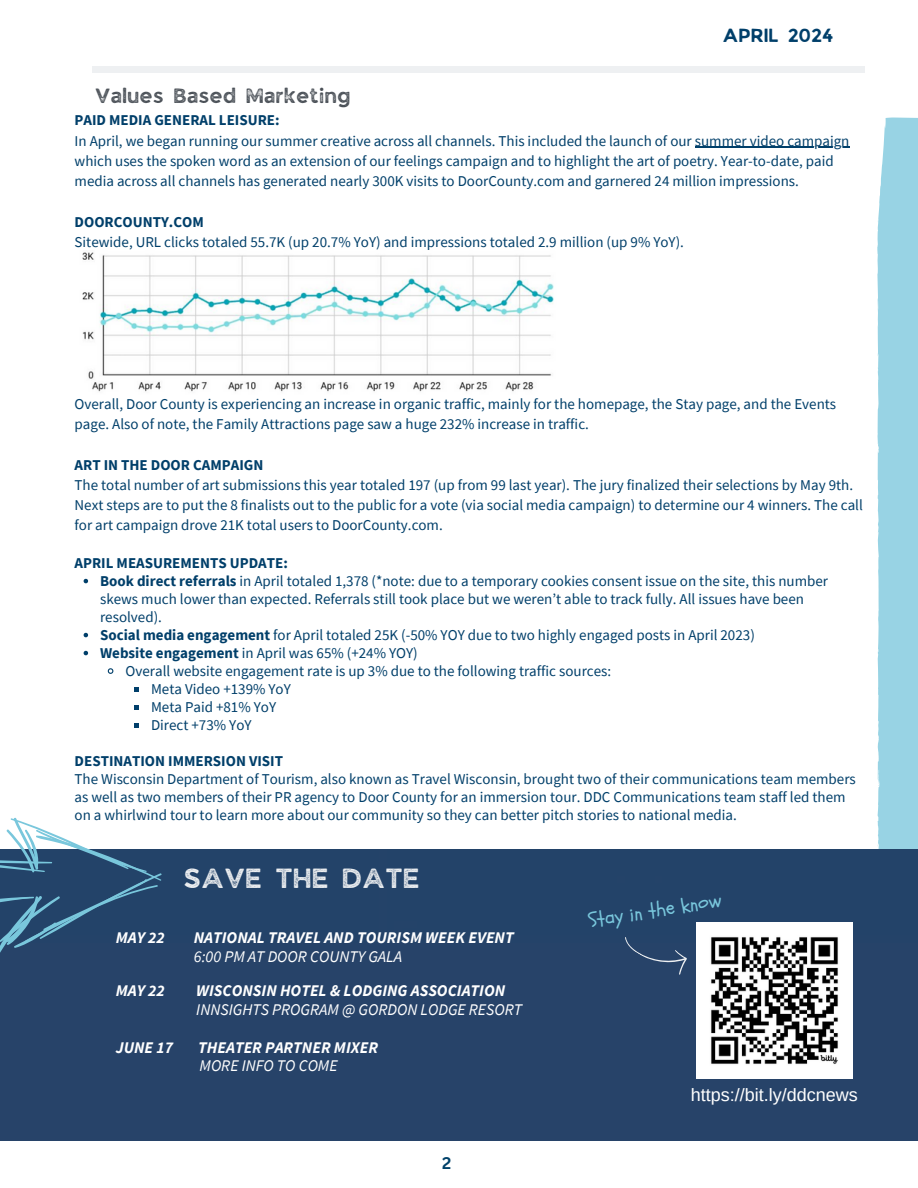
<style>
.page{position:relative;width:918px;height:1188px;background:#fff}
.page>*{position:absolute;margin:0;border:0;box-sizing:border-box;transform-origin:0 0}
.t1{font:26.1px "JA Jaya Giri Sans Rough";color:#eef0f2}
.t2{font:20.4px "Schoolbell";color:#79c7dc}
.t3{font:19.5px "JA Jaya Giri Sans Rough";color:#494f56}
.t4{font:18px "Arimo";color:#fff}
.t5{font:18px "JA Jaya Giri Sans";color:#003f6a}
.t6{font:italic 700 16.35px/18.9px "Source Sans Pro";color:#fff}
.t7{font:italic 16.35px/18.9px "Source Sans Pro";color:#fff}
.t8{font:700 16.35px "Canva Sans";color:#01426a}
.t9{font:15px/20.2px "Source Sans Pro";color:#003f6a}
.t10{font:700 15px "Source Sans Pro";color:#003f6a}
.s1{font-weight:700}
.s2{font-weight:400}
</style>
<div class="page">
<div style="left:92px;top:66px;width:773px;height:6px;background:#eef0f2"></div>
<div style="left:877px;top:118px;width:41px;height:732px;background:#98d3e4"></div>
<div style="left:0;top:850px;width:918px;height:290px;background:#274369"></div>
<svg style="left:0;top:817px;width:162px;height:140px"></svg>
<hr style="left:695px;top:147px;width:155px;height:1px;background:#003f6a">
<svg style="left:84px;top:579px;width:4px;height:4px"></svg>
<svg style="left:84px;top:633px;width:4px;height:4px"></svg>
<svg style="left:84px;top:651px;width:4px;height:4px"></svg>
<svg style="left:107px;top:668px;width:7px;height:6px"></svg>
<svg style="left:134px;top:687px;width:5px;height:4px"></svg>
<svg style="left:134px;top:705px;width:5px;height:4px"></svg>
<svg style="left:134px;top:723px;width:5px;height:4px"></svg>
<img style="left:697px;top:922px;width:156px;height:157px">
<div style="left:621px;top:924px;width:69px;height:54px;background:#274369"></div>
<img style="left:82px;top:252px;width:472px;height:140px">
<p class="t3" style="left:96px;top:88px;width:257px">Values Based Marketing</p>
<p class="t5" style="left:724px;top:27px;width:113px">APRIL 2024</p>
<h2 class="t10" style="left:75px;top:111px;width:207px">PAID MEDIA GENERAL LEISURE:</h2>
<p class="t9" style="left:75px;top:130px;width:776px">In April, we began running our summer creative across all channels. This included the launch of our summer video campaign</p>
<p class="t9" style="left:75px;top:150px;width:761px">which uses the spoken word as an extension of our feelings campaign and to highlight the art of poetry. Year-to-date, paid media across all channels has generated nearly 300K visits to DoorCounty.com and garnered 24 million impressions.</p>
<p class="t10" style="left:75px;top:212px;width:131px">DOORCOUNTY.COM</p>
<p class="t9" style="left:75px;top:231px;width:611px">Sitewide, URL clicks totaled 55.7K (up 20.7% YoY) and impressions totaled 2.9 million (up 9% YoY).</p>
<p class="t9" style="left:75px;top:393px;width:763px">Overall, Door County is experiencing an increase in organic traffic, mainly for the homepage, the Stay page, and the Events page. Also of note, the Family Attractions page saw a huge 232% increase in traffic.</p>
<p class="t10" style="left:75px;top:455px;width:190px">ART IN THE DOOR CAMPAIGN</p>
<p class="t9" style="left:75px;top:474px;width:790px">The total number of art submissions this year totaled 197 (up from 99 last year). The jury finalized their selections by May 9th.<br>Next steps are to put the 8 finalists out to the public for a vote (via social media campaign) to determine our 4 winners. The call for art campaign drove 21K total users to DoorCounty.com.</p>
<p class="t10" style="left:75px;top:553px;width:215px">APRIL MEASUREMENTS UPDATE:</p>
<p class="t9" style="left:100px;top:571px;width:729px;line-height:18px"><span class="s1">Book direct referrals</span> in April totaled 1,378 (*note: due to a temporary cookies consent issue on the site, this number skews much lower than expected. Referrals still took place but we weren’t able to track fully. All issues have been resolved).</p>
<p class="t9" style="left:100px;top:624px;width:656px"><span class="s1">Social media engagement</span> for April totaled 25K (-50% YOY due to two highly engaged posts in April 2023)</p>
<p class="t9" style="left:100px;top:642px;width:319px"><span class="s1">Website engagement</span> in April was 65% (+24% YOY)</p>
<p class="t9" style="left:126px;top:660px;width:487px">Overall website engagement rate is up 3% due to the following traffic sources:</p>
<p class="t9" style="left:151px;top:678px;width:141px">Meta Video +139% YoY</p>
<p class="t9" style="left:151px;top:696px;width:127px">Meta Paid +81% YoY</p>
<p class="t9" style="left:151px;top:714px;width:102px">Direct +73% YoY</p>
<p class="t10" style="left:75px;top:751px;width:210px">DESTINATION IMMERSION VISIT</p>
<p class="t9" style="left:75px;top:769px;width:783px;line-height:18px">The Wisconsin Department of Tourism, also known as Travel Wisconsin, brought two of their communications team members as well as two members of their PR agency to Door County for an immersion tour. DDC Communications team staff led them on a whirlwind tour to learn more about our community so they can better pitch stories to national media.</p>
<p class="t1" style="left:185px;top:868px;width:238px">SAVE THE DATE</p>
<p class="t6" style="left:116px;top:928px;width:51px">MAY 22</p>
<p class="t6" style="left:194px;top:928px;width:321px">NATIONAL TRAVEL AND TOURISM WEEK EVENT<br><span class="s2">6:00 PM AT DOOR COUNTY GALA</span></p>
<h1 class="t6" style="left:116px;top:981px;width:51px">MAY 22</h1>
<h1 class="t7" style="left:196px;top:981px;width:327px"><span class="s1">WISCONSIN HOTEL &amp; LODGING ASSOCIATION<br></span>INNSIGHTS PROGRAM @ GORDON LODGE RESORT</h1>
<h3 class="t6" style="left:116px;top:1037px;width:59px">JUNE 17</h3>
<h3 class="t6" style="left:198px;top:1037px;width:181px">THEATER PARTNER MIXER<br><span class="s2">MORE INFO TO COME</span></h3>
<p class="t8" style="left:442px;top:1152px;width:11px">2</p>
<h5 class="t2" style="left:587px;top:907px;width:136px;rotate:-9deg">Stay in the know</h5>
<h5 class="t4" style="left:691px;top:1084px;width:168px">https://bit.ly/ddcnews</h5>
</div>
